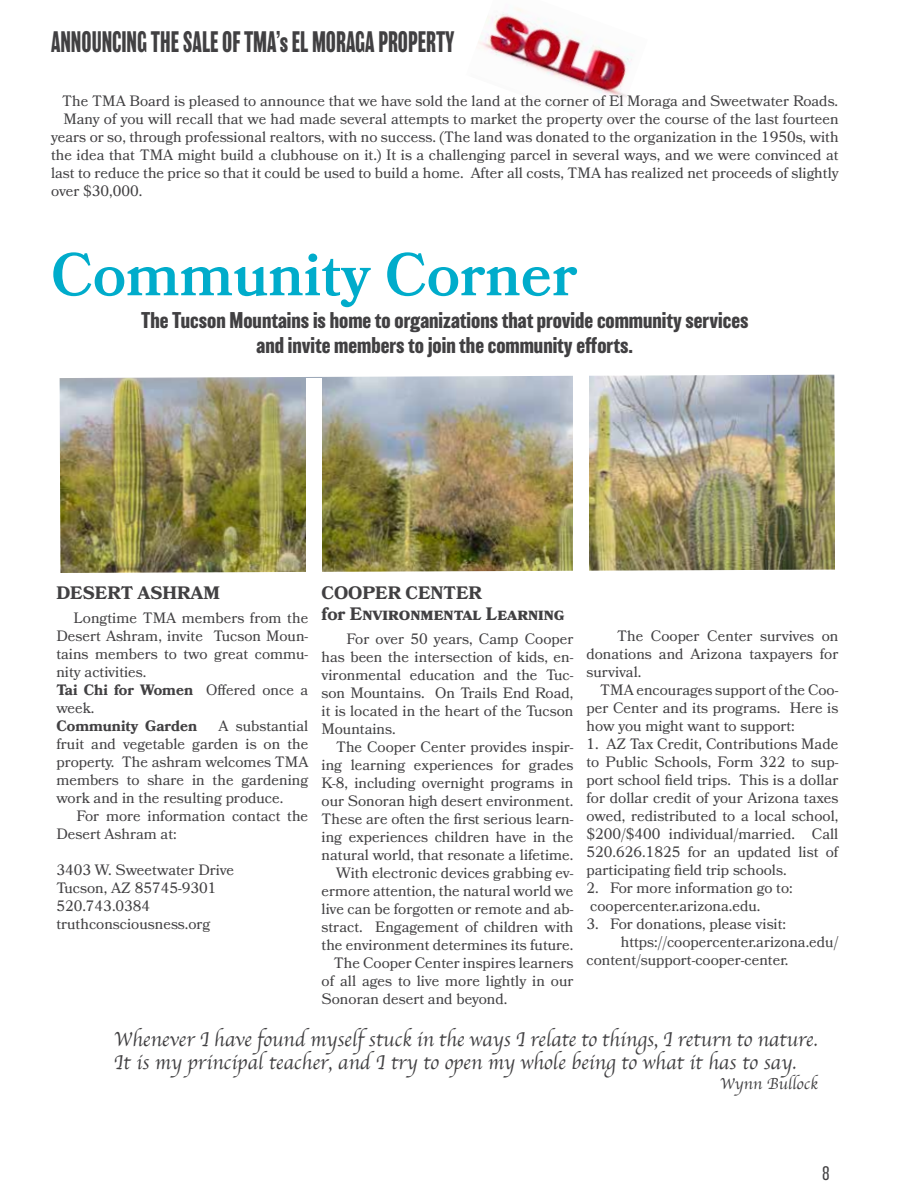
<style>
.page{position:relative;width:918px;height:1188px;background:#fff}
.page>*{position:absolute;margin:0;border:0;box-sizing:border-box;transform-origin:0 0}
.t1{font:600 60px "Bookmania";color:#00accb}
.t2{font:700 27.3px "Balboa";color:#414042;scale:.77 1}
.t3{font:21px/23.4px "Apple Chancery";color:#414042;scale:.96 1}
.t4{font:700 21px/25.2px "Balboa";color:#414042;text-align:center}
.t5{font:700 18px/21.6px "Bookmania";color:#414042}
.t6{font:200 18px "Balboa";color:#414042}
.t7{font:16.5px "Apple Chancery";color:#414042}
.t8{font:15px/18px "Bookmania";color:#414042;text-align:justify}
.t9{font:700 15px "Bookmania";color:#414042}
.s1{font-weight:700}
</style>
<div class="page">
<img style="left:60px;top:375px;width:775px;height:198px">
<div style="left:306px;top:378px;width:16px;height:195px;background:#fff"></div>
<div style="left:574px;top:375px;width:15px;height:198px;background:#fff"></div>
<img style="left:478px;top:8px;width:154px;height:90px">
<h2 class="t2" style="left:51px;top:26px;width:526px">ANNOUNCING THE SALE OF TMA’s EL MORAGA PROPERTY</h2>
<p class="t8" style="left:62px;top:92px;width:777px">The TMA Board is pleased to announce that we have sold the land at the corner of El Moraga and Sweetwater Roads.</p>
<p class="t8" style="left:63px;top:110px;width:777px">Many of you will recall that we had made several attempts to market the property over the course of the last fourteen</p>
<p class="t8" style="left:51px;top:128px;width:789px">years or so, through professional realtors, with no success. (The land was donated to the organization in the 1950s, with</p>
<p class="t8" style="left:51px;top:146px;width:789px">the idea that TMA might build a clubhouse on it.) It is a challenging parcel in several ways, and we were convinced at</p>
<p class="t8" style="left:51px;top:164px;width:789px">last to reduce the price so that it could be used to build a home. After all costs, TMA has realized net proceeds of slightly</p>
<p class="t8" style="left:51px;top:182px;width:93px">over $30,000.</p>
<h1 class="t1" style="left:51px;top:239px;width:528px">Community Corner</h1>
<h3 class="t4" style="left:141px;top:307px;width:609px">The Tucson Mountains is home to organizations that provide community services and invite members to join the community efforts.</h3>
<p class="t5" style="left:56px;top:581px;width:165px">DESERT ASHRAM</p>
<p class="t8" style="left:56px;top:608px;width:253px;text-align:left;text-indent:17px">Longtime TMA members from the<br>Desert Ashram, invite Tucson Moun&shy;tains members to two great commu&shy;nity activities.<br><span class="s1">Tai Chi for Women</span> Offered once a week.</p>
<p class="t9" style="left:56px;top:717px;width:142px">Community Garden</p>
<p class="t8" style="left:56px;top:716px;width:253px;text-indent:162px">A substantial fruit and vegetable garden is on the property. The ashram welcomes TMA members to share in the gardening work and in the resulting produce.</p>
<p class="t8" style="left:56px;top:806px;width:253px;text-indent:20px">For more information contact the<br>Desert Ashram at:</p>
<p class="t8" style="left:56px;top:860px;width:179px;text-align:left">3403 W. Sweetwater Drive<br>Tucson, AZ 85745-9301<br>520.743.0384 truthconsciousness.org</p>
<p class="t5" style="left:322px;top:581px;width:244px">COOPER CENTER<br>for Environmental Learning</p>
<p class="t8" style="left:322px;top:630px;width:253px;text-indent:25px">For over 50 years, Camp Cooper has been the intersection of kids, en&shy;vironmental education and the Tuc&shy;son Mountains. On Trails End Road, it is located in the heart of the Tucson Mountains.</p>
<p class="t8" style="left:336px;top:738px;width:239px">The Cooper Center provides inspir-</p>
<p class="t8" style="left:322px;top:756px;width:253px">ing learning experiences for grades</p>
<p class="t8" style="left:322px;top:774px;width:253px">K-8, including overnight programs in</p>
<p class="t8" style="left:322px;top:792px;width:253px">our Sonoran high desert environment.</p>
<p class="t8" style="left:322px;top:810px;width:253px">These are often the first serious learn-</p>
<p class="t8" style="left:322px;top:828px;width:253px">ing experiences children have in the</p>
<p class="t8" style="left:322px;top:846px;width:253px">natural world, that resonate a lifetime.</p>
<p class="t8" style="left:336px;top:864px;width:239px">With electronic devices grabbing ev-</p>
<p class="t8" style="left:322px;top:882px;width:253px">ermore attention, the natural world we</p>
<p class="t8" style="left:322px;top:900px;width:253px">live can be forgotten or remote and ab-</p>
<p class="t8" style="left:322px;top:918px;width:253px">stract. Engagement of children with</p>
<p class="t8" style="left:322px;top:936px;width:253px">the environment determines its future.</p>
<p class="t8" style="left:334px;top:954px;width:241px">The Cooper Center inspires learners</p>
<p class="t8" style="left:322px;top:972px;width:253px">of all ages to live more lightly in our</p>
<p class="t8" style="left:322px;top:990px;width:187px">Sonoran desert and beyond.</p>
<p class="t8" style="left:586px;top:627px;width:253px;text-indent:31px">The Cooper Center survives on donations and Arizona taxpayers for survival.</p>
<p class="t8" style="left:586px;top:681px;width:253px;text-indent:14px">TMA encourages support of the Coo&shy;per Center and its programs. Here is how you might want to support:</p>
<p class="t8" style="left:586px;top:735px;width:253px">1. AZ Tax Credit, Contributions Made to Public Schools, Form 322 to sup&shy;port school field trips. This is a dollar for dollar credit of your Arizona taxes owed, redistributed to a local school, $200/$400 individual/married. Call 520.626.1825 for an updated list of participating field trip schools.</p>
<p class="t8" style="left:586px;top:879px;width:208px">2. For more information go to: coopercenter.arizona.edu.</p>
<p class="t8" style="left:586px;top:915px;width:201px">3. For donations, please visit:</p>
<p class="t8" style="left:621px;top:933px;width:219px">https://coopercenter.arizona.edu/</p>
<p class="t8" style="left:586px;top:951px;width:203px">content/support-cooper-center.</p>
<h3 class="t3" style="left:114px;top:1027px;width:735px">Whenever I have found myself stuck in the ways I relate to things, I return to nature.<br>It is my principal teacher, and I try to open my whole being to what it has to say.</h3>
<p class="t7" style="left:720px;top:1071px;width:99px">Wynn Bullock</p>
<p class="t6" style="left:822px;top:1164px;width:9px">8</p>
</div>
